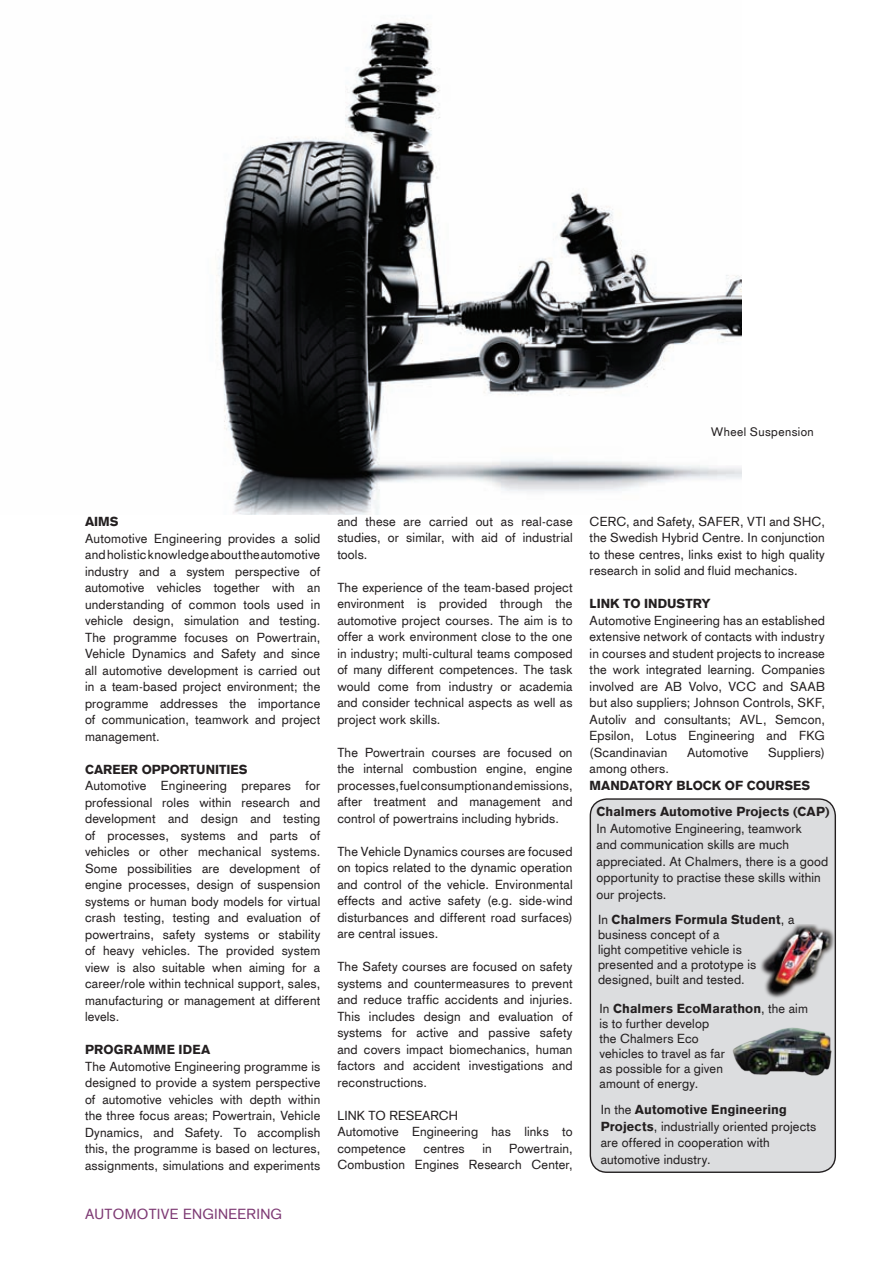
<style>
.page{position:relative;width:893px;height:1263px;background:#fff}
.page>*{position:absolute;margin:0;border:0;box-sizing:border-box;transform-origin:0 0}
.Löp_rubrik_vänster{font:14.25px "Akzidenz Grotesk";letter-spacing:.02em;color:#7e3a74}
.Brödtext{font:12.75px/16.5px "Akzidenz Grotesk";letter-spacing:.01em;color:#231f20;text-align:justify}
.Mellanrubrik_1{font:12.75px/16.5px "Akzidenz Grotesk";letter-spacing:.01em;color:#231f20}
.Brödtext-2{font:900 12.75px "Akzidenz Grotesk";letter-spacing:.01em;color:#231f20}
.Mellanrubrik_1-2{font:900 12.75px "Akzidenz Grotesk";color:#231f20}
.Bildtext{font:12px "Akzidenz Grotesk";letter-spacing:.035em;color:#231f20}
.s1{font-weight:900}
</style>
<div class="page">
<div style="left:590px;top:799px;width:245px;height:373px;background:#dcdddf;border-radius:17px"></div>
<div style="left:590px;top:798px;width:246px;height:375px;border:1px solid #231f20;border-radius:17px"></div>
<img style="left:760px;top:925px;width:76px;height:75px">
<img style="left:733px;top:1028px;width:98px;height:47px">
<img style="left:216px;top:20px;width:526px;height:494px">
<p class="Bildtext" style="left:711px;top:424px;width:104px">Wheel Suspension</p>
<p class="Mellanrubrik_1-2" style="left:85px;top:513px;width:35px">AIMS</p>
<p class="Brödtext" style="left:85px;top:530px;width:237px">Automotive Engineering provides a solid and holistic knowledge about the automotive industry and a system perspective of automotive vehicles together with an understanding of common tools used in vehicle design, simulation and testing.<br>The programme focuses on Powertrain, Vehicle Dynamics and Safety and since all automotive development is carried out in a team-based project environment; the programme addresses the importance of communication, teamwork and project management.</p>
<p class="Mellanrubrik_1-2" style="left:85px;top:761px;width:164px">CAREER OPPORTUNITIES</p>
<p class="Brödtext" style="left:85px;top:777px;width:237px">Automotive Engineering prepares for professional roles within research and development and design and testing of processes, systems and parts of vehicles or other mechanical systems.<br>Some possibilities are development of engine processes, design of suspension systems or human body models for virtual crash testing, testing and evaluation of powertrains, safety systems or stability of heavy vehicles. The provided system view is also suitable when aiming for a career/role within technical support, sales, manufacturing or management at different levels.</p>
<p class="Brödtext-2" style="left:85px;top:1041px;width:127px">PROGRAMME IDEA</p>
<p class="Brödtext" style="left:85px;top:1058px;width:237px">The Automotive Engineering programme is designed to provide a system perspective of automotive vehicles with depth within the three focus areas; Powertrain, Vehicle Dynamics, and Safety. To accomplish this, the programme is based on lectures, assignments, simulations and experiments</p>
<p class="Löp_rubrik_vänster" style="left:85px;top:1205px;width:199px">AUTOMOTIVE ENGINEERING</p>
<p class="Brödtext" style="left:337px;top:513px;width:237px">and these are carried out as real-case studies, or similar, with aid of industrial tools.</p>
<p class="Brödtext" style="left:337px;top:579px;width:237px">The experience of the team-based project environment is provided through the automotive project courses. The aim is to offer a work environment close to the one in industry; multi-cultural teams composed of many different competences. The task would come from industry or academia and consider technical aspects as well as project work skills.</p>
<p class="Brödtext" style="left:337px;top:744px;width:237px">The Powertrain courses are focused on the internal combustion engine, engine processes, fuel consumption and emissions, after treatment and management and control of powertrains including hybrids.</p>
<p class="Brödtext" style="left:337px;top:843px;width:237px">The Vehicle Dynamics courses are focused on topics related to the dynamic operation and control of the vehicle. Environmental effects and active safety (e.g. side-wind disturbances and different road surfaces) are central issues.</p>
<p class="Brödtext" style="left:337px;top:958px;width:237px">The Safety courses are focused on safety systems and countermeasures to prevent and reduce traffic accidents and injuries.<br>This includes design and evaluation of systems for active and passive safety and covers impact biomechanics, human factors and accident investigations and reconstructions.</p>
<p class="Mellanrubrik_1" style="left:337px;top:1107px;width:122px">LINK TO RESEARCH</p>
<p class="Mellanrubrik_1" style="left:337px;top:1123px;width:237px">Automotive Engineering has links to competence</p>
<p class="Mellanrubrik_1" style="left:337px;top:1140px;width:237px;text-align:right">Powertrain,<br>Combustion Engines Research Center,</p>
<p class="Mellanrubrik_1" style="left:423px;top:1140px;width:43px">centres</p>
<p class="Mellanrubrik_1" style="left:482px;top:1140px;width:11px">in</p>
<p class="Mellanrubrik_1" style="left:590px;top:513px;width:237px;text-align:justify">CERC, and Safety, SAFER, VTI and SHC, the Swedish Hybrid Centre. In conjunction to these centres, links exist to high quality research in solid and fluid mechanics.</p>
<p class="Mellanrubrik_1-2" style="left:590px;top:595px;width:122px">LINK TO INDUSTRY</p>
<p class="Brödtext" style="left:590px;top:612px;width:237px">Automotive Engineering has an established extensive network of contacts with industry in courses and student projects to increase the work integrated learning. Companies involved are AB Volvo, VCC and SAAB but also suppliers; Johnson Controls, SKF, Autoliv and consultants; AVL, Semcon, Epsilon, Lotus Engineering and FKG (Scandinavian</p>
<p class="Brödtext" style="left:687px;top:744px;width:63px">Automotive</p>
<p class="Brödtext" style="left:768px;top:744px;width:58px">Suppliers)</p>
<p class="Brödtext" style="left:590px;top:760px;width:81px">among others.</p>
<p class="Brödtext-2" style="left:590px;top:777px;width:22px">Mandatory</p>
<p class="Brödtext-2" style="left:676px;top:777px;width:19px">block</p>
<p class="Brödtext-2" style="left:725px;top:777px;width:32px">of courses</p>
<p class="Brödtext-2" style="left:596px;top:803px;width:235px">Chalmers Automotive Projects (CAP)</p>
<p class="Brödtext" style="left:596px;top:820px;width:233px;text-align:left">In Automotive Engineering, teamwork<br>and communication skills are much appreciated. At Chalmers, there is a good opportunity to practise these skills within our projects.</p>
<p class="Brödtext" style="left:598px;top:912px;width:198px;line-height:15px;text-align:left">In <span class="s1">Chalmers Formula Student</span>, a business concept of a<br>light competitive vehicle is presented and a prototype is designed, built and tested.</p>
<p class="Brödtext" style="left:599px;top:1001px;width:210px;line-height:15px;text-align:left">In <span class="s1">Chalmers EcoMarathon</span>, the aim is to further develop<br>the Chalmers Eco<br>vehicles to travel as far<br>as possible for a given<br>amount of energy.</p>
<p class="Brödtext" style="left:601px;top:1101px;width:217px;text-align:left">In the <span class="s1">Automotive Engineering<br>Projects</span>, industrially oriented projects are offered in cooperation with automotive industry.</p>
</div>
